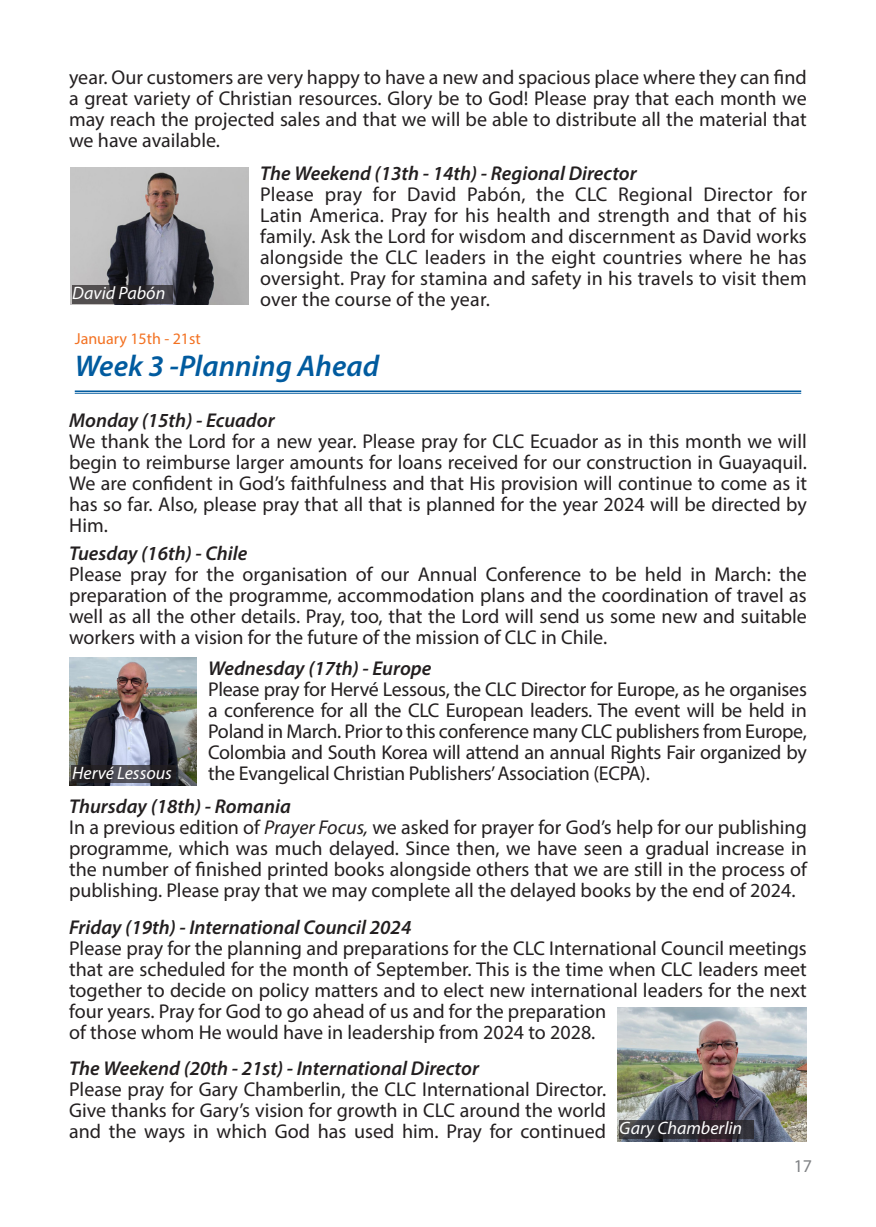
<style>
.page{position:relative;width:876px;height:1227px;background:#fff}
.page>*{position:absolute;margin:0;border:0;box-sizing:border-box;transform-origin:0 0}
.Weeks{font:italic 600 30px "Myriad Pro";color:#015b9f}
.Prayer_Points_Text{font:20px/21px "Myriad Pro";color:#231f20;text-align:justify}
.Prayer_Points_Text-2{font:italic 600 20px "Myriad Pro";color:#231f20}
.Countrys__publicatio{font:italic 18px "Myriad Pro";color:#fff}
.t1{font:18px "Myriad Pro";color:#808285}
.Weeks-2{font:16px "Myriad Pro";color:#f37121}
.s1{font-style:italic}
</style>
<div class="page">
<img style="left:70px;top:167px;width:178px;height:137px">
<svg style="left:72px;top:285px;width:100px;height:18px;background:#3d3a3d"></svg>
<hr style="left:75px;top:390px;width:725px;height:2px;background:#015b9f">
<hr style="left:75px;top:393px;width:725px;height:1px;background:#015b9f">
<img style="left:69px;top:658px;width:127px;height:127px">
<svg style="left:71px;top:765px;width:105px;height:18px;background:#333137"></svg>
<img style="left:617px;top:1007px;width:189px;height:134px">
<svg style="left:618px;top:1120px;width:134px;height:18px;background:#332f35"></svg>
<p class="Prayer_Points_Text" style="left:69px;top:67px;width:738px">year. Our customers are very happy to have a new and spacious place where they can find a great variety of Christian resources. Glory be to God! Please pray that each month we may reach the projected sales and that we will be able to distribute all the material that we have available.</p>
<p class="Prayer_Points_Text-2" style="left:260px;top:161px;width:378px">The Weekend (13th - 14th) - Regional Director</p>
<p class="Prayer_Points_Text" style="left:260px;top:184px;width:548px">Please pray for David Pabón, the CLC Regional Director for Latin America. Pray for his health and strength and that of his family. Ask the Lord for wisdom and discernment as David works alongside the CLC leaders in the eight countries where he has oversight. Pray for stamina and safety in his travels to visit them over the course of the year.</p>
<p class="Countrys__publicatio" style="left:72px;top:282px;width:94px">David Pabón</p>
<p class="Weeks-2" style="left:75px;top:329px;width:127px">January 15th - 21st</p>
<p class="Weeks" style="left:75px;top:347px;width:305px">Week 3 -Planning Ahead</p>
<p class="Prayer_Points_Text-2" style="left:69px;top:407px;width:207px">Monday (15th) - Ecuador</p>
<p class="Prayer_Points_Text" style="left:69px;top:430px;width:739px">We thank the Lord for a new year. Please pray for CLC Ecuador as in this month we will begin to reimburse larger amounts for loans received for our construction in Guayaquil.<br>We are confident in God’s faithfulness and that His provision will continue to come as it has so far. Also, please pray that all that is planned for the year 2024 will be directed by Him.</p>
<p class="Prayer_Points_Text-2" style="left:69px;top:540px;width:180px">Tuesday (16th) - Chile</p>
<p class="Prayer_Points_Text" style="left:69px;top:563px;width:739px">Please pray for the organisation of our Annual Conference to be held in March: the preparation of the programme, accommodation plans and the coordination of travel as well as all the other details. Pray, too, that the Lord will send us some new and suitable workers with a vision for the future of the mission of CLC in Chile.</p>
<p class="Prayer_Points_Text-2" style="left:208px;top:656px;width:225px">Wednesday (17th) - Europe</p>
<p class="Prayer_Points_Text" style="left:208px;top:679px;width:600px">Please pray for Hervé Lessous, the CLC Director for Europe, as he organises a conference for all the CLC European leaders. The event will be held in Poland in March. Prior to this conference many CLC publishers from Europe, Colombia and South Korea will attend an annual Rights Fair organized by the Evangelical Christian Publishers’ Association (ECPA).</p>
<p class="Prayer_Points_Text-2" style="left:69px;top:793px;width:223px">Thursday (18th) - Romania</p>
<p class="Prayer_Points_Text" style="left:69px;top:816px;width:739px">In a previous edition of <span class="s1">Prayer Focus,</span> we asked for prayer for God’s help for our publishing programme, which was much delayed. Since then, we have seen a gradual increase in the number of finished printed books alongside others that we are still in the process of publishing. Please pray that we may complete all the delayed books by the end of 2024.</p>
<p class="Prayer_Points_Text-2" style="left:69px;top:914px;width:343px">Friday (19th) - International Council 2024</p>
<p class="Prayer_Points_Text" style="left:69px;top:937px;width:739px;text-align:left">Please pray for the planning and preparations for the CLC International Council meetings that are scheduled for the month of September. This is the time when CLC leaders meet together to decide on policy matters and to elect new international leaders for the next four years. Pray for God to go ahead of us and for the preparation<br>of those whom He would have in leadership from 2024 to 2028.</p>
<p class="Prayer_Points_Text-2" style="left:69px;top:1055px;width:411px">The Weekend (20th - 21st) - International Director</p>
<p class="Prayer_Points_Text" style="left:69px;top:1078px;width:538px">Please pray for Gary Chamberlin, the CLC International Director.<br>Give thanks for Gary’s vision for growth in CLC around the world and the ways in which God has used him. Pray for continued</p>
<p class="Countrys__publicatio" style="left:72px;top:762px;width:101px">Hervé Lessous</p>
<p class="Countrys__publicatio" style="left:619px;top:1117px;width:124px">Gary Chamberlin</p>
<p class="t1" style="left:793px;top:1155px;width:20px">17</p>
</div>
